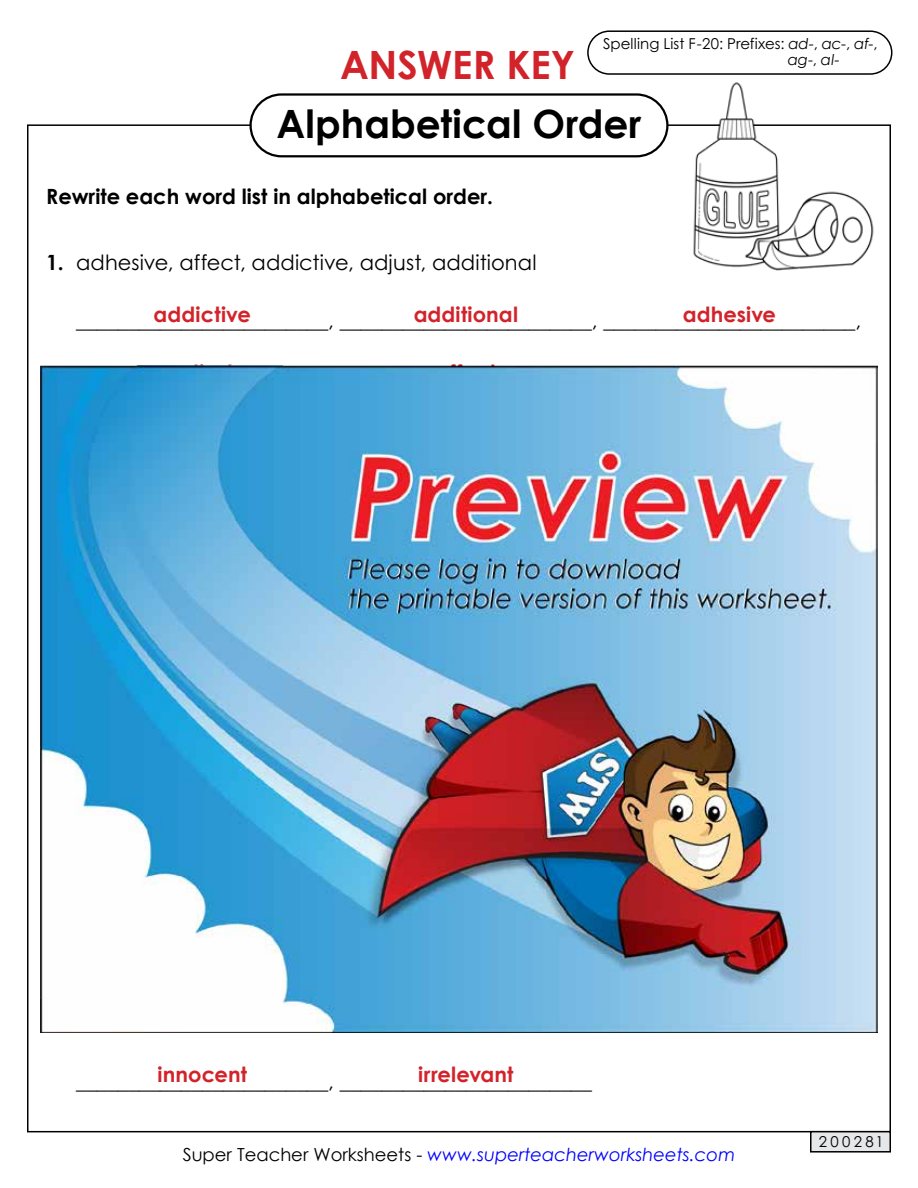
<style>
.page{position:relative;width:918px;height:1188px;background:#fff}
.page>*{position:absolute;margin:0;border:0;box-sizing:border-box;transform-origin:0 0}
.t1{font:700 39px "Century STW4";color:#000}
.t2{font:700 39px "Century STW4";letter-spacing:-.005em;color:#d2232a}
.t3{font:21px "Century STW4";color:#000}
.t4{font:700 21px "Century STW4";letter-spacing:.005em;color:#d2232a}
.t5{font:700 21px "Century STW4";color:#000}
.t6{font:italic 18px "Century Gothic 2";color:#00f}
.t7{font:15px/15.8px "Century STW4";letter-spacing:.01em;color:#000}
.s1{font-style:italic}
.s2{font-weight:700}
.s3{font-style:normal;color:#000}
</style>
<div class="page">
<div style="left:249px;top:93px;width:420px;height:64px;border:2px solid #000;border-radius:31px"></div>
<div style="left:811px;top:1132px;width:79px;height:20px;background:#e6e7e8"></div>
<div style="left:810px;top:1131px;width:81px;height:22px;border:2px solid #000"></div>
<div style="left:587px;top:30px;width:305px;height:45px;border:2px solid #000;border-radius:21px"></div>
<img style="left:685px;top:82px;width:195px;height:189px">
<img style="left:41px;top:366px;width:836px;height:666px">
<h1 class="t2" style="left:340px;top:35px;width:236px">ANSWER KEY</h1>
<p class="t7" style="left:788px;top:36px;width:91px;text-indent:-185px">Spelling List F-20: Prefixes: <span class="s1">ad-</span>, <span class="s1">ac-</span>, <span class="s1">af-</span>, <span class="s1">ag-</span>, <span class="s1">al-</span></p>
<h1 class="t1" style="left:277px;top:95px;width:366px">Alphabetical Order</h1>
<p class="t5" style="left:46px;top:181px;width:448px">Rewrite each word list in alphabetical order.</p>
<p class="t3" style="left:46px;top:247px;width:492px"><span class="s2">1.</span> adhesive, affect, addictive, adjust, additional</p>
<p class="t4" style="left:154px;top:298px;width:99px">addictive</p>
<p class="t4" style="left:414px;top:298px;width:106px">additional</p>
<p class="t4" style="left:683px;top:298px;width:95px">adhesive</p>
<p class="t3" style="left:76px;top:306px;width:787px">________________________, ________________________, ________________________,</p>
<p class="t4" style="left:158px;top:1059px;width:91px">innocent</p>
<p class="t4" style="left:418px;top:1059px;width:97px">irrelevant</p>
<p class="t3" style="left:76px;top:1066px;width:517px">________________________, ________________________</p>
<p class="t6" style="left:183px;top:1142px;width:554px"><span class="s3">Super Teacher Worksheets -</span> www.superteacherworksheets.com</p>
<p class="t7" style="left:819px;top:1134px;width:67px">200281</p>
</div>
